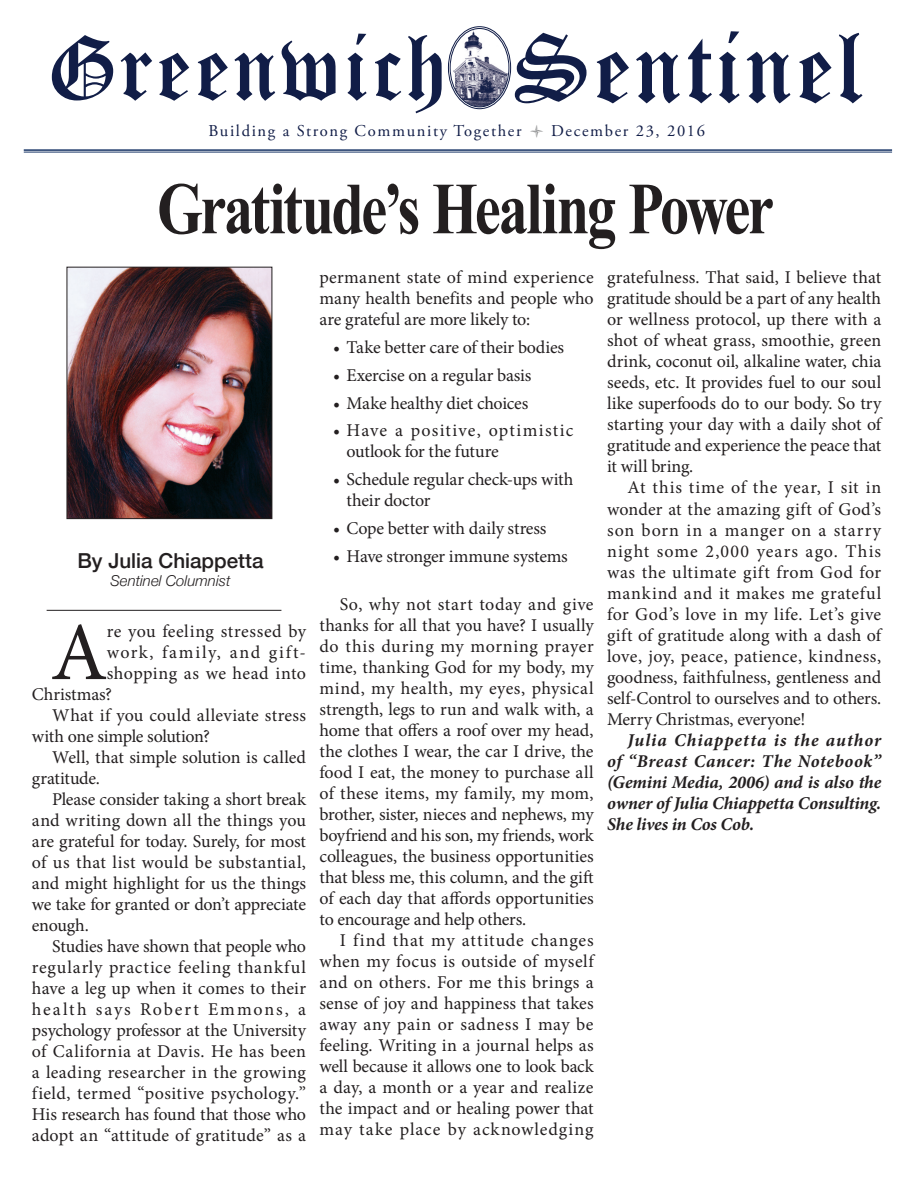
<style>
.page{position:relative;width:918px;height:1188px;background:#fff}
.page>*{position:absolute;margin:0;border:0;box-sizing:border-box;transform-origin:0 0}
.t1{font:102.15px "Canterbury";letter-spacing:.05em;color:#111d47}
.t2{font:95.1px "Canterbury";letter-spacing:.05em;color:#111d47}
.t3{font:82.65px "Minion Pro";color:#231f20}
.t4{font:700 73.35px "Times New Roman";letter-spacing:-.045em;color:#231f20;scale:.8 1}
.t5{font:500 20.7px "Helvetica Neue";color:#231f20}
.t6{font:18px/21px "Minion Pro";color:#231f20;text-align:justify}
.t7{font:18px "Minion Pro";letter-spacing:.025em;color:#231f20}
.t8{font:italic 700 18px/21px "Minion Pro";letter-spacing:-.01em;color:#231f20;text-align:justify}
.t9{font:18px "Minion Pro";letter-spacing:-.02em;color:#231f20}
.t10{font:18px/21px "Minion Pro";letter-spacing:.055em;color:#231f20}
.t11{font:18px "Minion Pro";letter-spacing:.02em;color:#231f20}
.t12{font:18px "Minion Pro";letter-spacing:.045em;color:#231f20}
.t13{font:18px "Minion Pro";letter-spacing:.105em;color:#231f20}
.t14{font:18px "Minion Pro";letter-spacing:.03em;color:#231f20}
.t15{font:18px "Minion Pro";letter-spacing:-.025em;color:#231f20}
.t16{font:18px "Minion Pro";letter-spacing:.1em;color:#231f20}
.t17{font:16.5px "Adobe Garamond Pro";letter-spacing:.1em;color:#111d47}
.t18{font:italic 300 15px "Helvetica Neue";color:#231f20}
.s1{color:#8b8c8d}
</style>
<div class="page">
<hr style="left:24px;top:149px;width:868px;height:2px;background:#193667">
<hr style="left:24px;top:152px;width:868px;height:1px;background:#193667">
<img style="left:448px;top:28px;width:64px;height:79px">
<div style="left:450px;top:28px;width:59px;height:79px;border:1px solid #111d47;border-radius:50%"></div>
<div style="left:448px;top:26px;width:63px;height:83px;border:1px solid #111d47;border-radius:50%"></div>
<hr style="left:47px;top:610px;width:234px;height:1px;background:#231f20">
<img style="left:69px;top:269px;width:201px;height:248px">
<div style="left:67px;top:267px;width:205px;height:252px;border:1px solid #231f20"></div>
<h2 class="t2" style="left:50px;top:12px;width:397px">Greenwich</h2>
<h1 class="t1" style="left:514px;top:9px;width:348px">Sentinel</h1>
<p class="t17" style="left:209px;top:121px;width:498px">Building a Strong Community Together <span class="s1">●</span> December 23, 2016</p>
<h3 class="t4" style="left:157px;top:158px;width:772px">Gratitude’s Healing Power</h3>
<p class="t5" style="left:77px;top:544px;width:188px">By Julia Chiappetta</p>
<p class="t18" style="left:110px;top:568px;width:122px">Sentinel Columnist</p>
<h3 class="t3" style="left:51px;top:597px;width:59px">A</h3>
<p class="t14" style="left:107px;top:619px;width:201px">re you feeling stressed by</p>
<p class="t16" style="left:107px;top:640px;width:201px">work, family, and gift-</p>
<p class="t7" style="left:107px;top:661px;width:201px">shopping as we head into</p>
<p class="t6" style="left:32px;top:684px;width:82px">Christmas?</p>
<p class="t6" style="left:52px;top:705px;width:255px">What if you could alleviate stress</p>
<p class="t15" style="left:32px;top:724px;width:180px">with one simple solution?</p>
<p class="t6" style="left:52px;top:747px;width:255px">Well, that simple solution is called</p>
<p class="t6" style="left:32px;top:768px;width:70px">gratitude.</p>
<p class="t6" style="left:52px;top:789px;width:255px">Please consider taking a short break</p>
<p class="t7" style="left:32px;top:808px;width:276px">and writing down all the things you</p>
<p class="t6" style="left:32px;top:831px;width:276px">are grateful for today. Surely, for most</p>
<p class="t7" style="left:32px;top:850px;width:276px">of us that list would be substantial,</p>
<p class="t6" style="left:32px;top:873px;width:276px">and might highlight for us the things</p>
<p class="t9" style="left:32px;top:892px;width:276px">we take for granted or don’t appreciate</p>
<p class="t6" style="left:32px;top:915px;width:58px">enough.</p>
<p class="t9" style="left:52px;top:934px;width:255px">Studies have shown that people who</p>
<p class="t12" style="left:32px;top:955px;width:276px">regularly practice feeling thankful</p>
<p class="t6" style="left:32px;top:978px;width:276px">have a leg up when it comes to their</p>
<p class="t13" style="left:32px;top:997px;width:276px">health says Robert Emmons, a</p>
<p class="t6" style="left:32px;top:1020px;width:276px">psychology professor at the University</p>
<p class="t7" style="left:32px;top:1039px;width:276px">of California at Davis. He has been</p>
<p class="t7" style="left:32px;top:1060px;width:276px">a leading researcher in the growing</p>
<p class="t11" style="left:32px;top:1081px;width:276px">field, termed “positive psychology.”</p>
<p class="t6" style="left:32px;top:1104px;width:276px">His research has found that those who</p>
<p class="t6" style="left:32px;top:1125px;width:276px">adopt an “attitude of gratitude” as a</p>
<p class="t6" style="left:320px;top:267px;width:276px">permanent state of mind experience many health benefits and people who are grateful are more likely to:</p>
<p class="t6" style="left:333px;top:337px;width:233px">• Take better care of their bodies</p>
<p class="t6" style="left:333px;top:365px;width:200px">• Exercise on a regular basis</p>
<p class="t6" style="left:333px;top:392px;width:197px">• Make healthy diet choices</p>
<p class="t10" style="left:347px;top:420px;width:228px;text-indent:-14px">• Have a positive, optimistic outlook for the future</p>
<p class="t6" style="left:347px;top:469px;width:228px;text-indent:-14px">• Schedule regular check-ups with their doctor</p>
<p class="t6" style="left:333px;top:518px;width:215px">• Cope better with daily stress</p>
<p class="t9" style="left:333px;top:544px;width:236px">• Have stronger immune systems</p>
<p class="t6" style="left:320px;top:594px;width:276px;text-indent:20px">So, why not start today and give thanks for all that you have? I usually do this during my morning prayer time, thanking God for my body, my mind, my health, my eyes, physical strength, legs to run and walk with, a home that offers a roof over my head, the clothes I wear, the car I drive, the food I eat, the money to purchase all of these items, my family, my mom, brother, sister, nieces and nephews, my boyfriend and his son, my friends, work colleagues, the business opportunities that bless me, this column, and the gift of each day that affords opportunities to encourage and help others.</p>
<p class="t6" style="left:320px;top:930px;width:276px;text-indent:20px">I find that my attitude changes when my focus is outside of myself and on others. For me this brings a sense of joy and happiness that takes away any pain or sadness I may be feeling. Writing in a journal helps as well because it allows one to look back a day, a month or a year and realize the impact and or healing power that may take place by acknowledging</p>
<p class="t6" style="left:607px;top:267px;width:276px">gratefulness. That said, I believe that gratitude should be a part of any health or wellness protocol, up there with a shot of wheat grass, smoothie, green drink, coconut oil, alkaline water, chia seeds, etc. It provides fuel to our soul like superfoods do to our body. So try starting your day with a daily shot of gratitude and experience the peace that it will bring.</p>
<p class="t6" style="left:607px;top:477px;width:276px;text-indent:20px">At this time of the year, I sit in wonder at the amazing gift of God’s son born in a manger on a starry night some 2,000 years ago. This was the ultimate gift from God for mankind and it makes me grateful for God’s love in my life. Let’s give gift of gratitude along with a dash of love, joy, peace, patience, kindness, goodness, faithfulness, gentleness and self-Control to ourselves and to others.<br>Merry Christmas, everyone!</p>
<p class="t8" style="left:607px;top:729px;width:276px;text-indent:20px">Julia Chiappetta is the author of “Breast Cancer: The Notebook” (Gemini Media, 2006) and is also the owner of Julia Chiappetta Consulting.<br>She lives in Cos Cob.</p>
</div>
